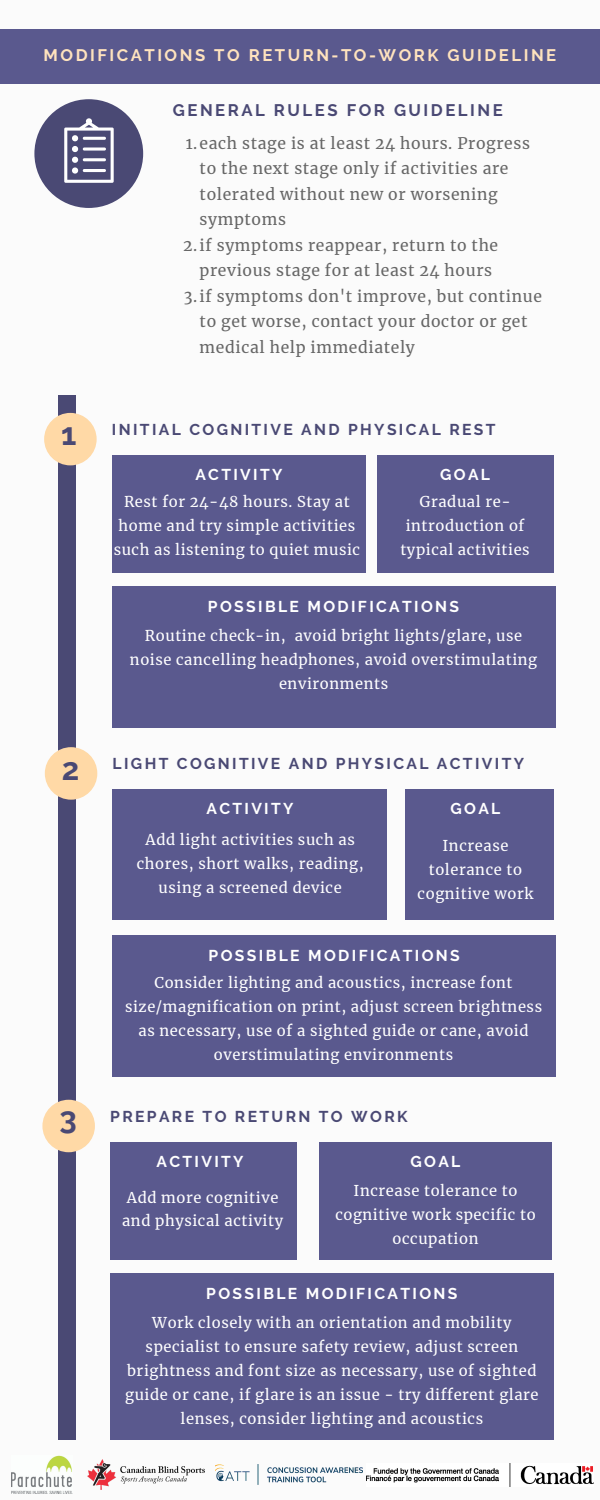
<style>
.page{position:relative;width:600px;height:1500px;background:#fbfbfb}
.page>*{position:absolute;margin:0;border:0;box-sizing:border-box;transform-origin:0 0}
.t1{font:700 31.1px "Raleway";color:#4a4974}
.t2{font:700 16.7px "Raleway";letter-spacing:.15em;color:#ffe3be}
.t3{font:700 16.7px "Raleway";letter-spacing:.15em;color:#4a4974}
.t4{font:15.7px/25.5px "Merriweather";letter-spacing:.04em;color:#666}
.t5{font:700 15.7px "Raleway";letter-spacing:.15em;color:#fff}
.t6{font:700 15.7px "Raleway";letter-spacing:.15em;color:#4a4974}
.t7{font:14.8px/23.9px "Merriweather";letter-spacing:.04em;color:#fff;text-align:center}
</style>
<div class="page">
<div style="left:0;top:29px;width:600px;height:54px;background:#5a598e"></div>
<div style="left:113px;top:790px;width:274px;height:130px;background:#5a598e"></div>
<div style="left:110px;top:1273px;width:444px;height:167px;background:#5a598e"></div>
<div style="left:405px;top:790px;width:149px;height:130px;background:#5a598e"></div>
<div style="left:59px;top:395px;width:17px;height:1045px;background:#4a4974"></div>
<div style="left:44px;top:413px;width:53px;height:52px;background:#ffd9a6;border-radius:50%"></div>
<div style="left:112px;top:455px;width:253px;height:118px;background:#5a598e"></div>
<div style="left:377px;top:455px;width:177px;height:118px;background:#5a598e"></div>
<div style="left:112px;top:586px;width:443px;height:142px;background:#5a598e"></div>
<div style="left:45px;top:747px;width:52px;height:53px;background:#ffd9a6;border-radius:50%"></div>
<div style="left:113px;top:935px;width:443px;height:142px;background:#5a598e"></div>
<div style="left:42px;top:1100px;width:53px;height:52px;background:#ffd9a6;border-radius:50%"></div>
<div style="left:110px;top:1142px;width:187px;height:118px;background:#5a598e"></div>
<div style="left:319px;top:1142px;width:233px;height:118px;background:#5a598e"></div>
<div style="left:34px;top:99px;width:109px;height:109px;background:#4a4974;border-radius:50%"></div>
<svg style="left:64px;top:118px;width:50px;height:65px"></svg>
<img style="left:87px;top:1460px;width:117px;height:30px">
<img style="left:367px;top:1463px;width:227px;height:23px">
<img style="left:11px;top:1456px;width:62px;height:38px">
<img style="left:215px;top:1465px;width:147px;height:20px">
<p class="t2" style="left:44px;top:46px;width:514px">MODIFICATIONS TO RETURN-TO-WORK GUIDELINE</p>
<p class="t3" style="left:173px;top:101px;width:331px">GENERAL RULES FOR GUIDELINE</p>
<p class="t4" style="left:200px;top:130px;width:332px;text-indent:-14px">1.each stage is at least 24 hours. Progress to the next stage only if activities are tolerated without new or worsening symptoms</p>
<p class="t4" style="left:200px;top:232px;width:300px;text-indent:-16px">2.if symptoms reappear, return to the previous stage for at least 24 hours</p>
<p class="t4" style="left:200px;top:283px;width:344px;text-indent:-16px">3.if symptoms don't improve, but continue to get worse, contact your doctor or get medical help immediately</p>
<p class="t1" style="left:61px;top:416px;width:17px">1</p>
<p class="t6" style="left:112px;top:420px;width:385px">INITIAL COGNITIVE AND PHYSICAL REST</p>
<p class="t5" style="left:195px;top:465px;width:89px">ACTIVITY</p>
<p class="t5" style="left:440px;top:465px;width:51px">GOAL</p>
<p class="t7" style="left:114px;top:490px;width:248px">Rest for 24-48 hours. Stay at home and try simple activities such as listening to quiet music</p>
<p class="t7" style="left:400px;top:490px;width:131px">Gradual re&shy;introduction of typical activities</p>
<p class="t5" style="left:208px;top:597px;width:253px">POSSIBLE MODIFICATIONS</p>
<p class="t7" style="left:130px;top:624px;width:409px">Routine check-in, avoid bright lights/glare, use noise cancelling headphones, avoid overstimulating environments</p>
<p class="t1" style="left:62px;top:751px;width:19px">2</p>
<p class="t6" style="left:113px;top:755px;width:413px">LIGHT COGNITIVE AND PHYSICAL ACTIVITY</p>
<p class="t5" style="left:206px;top:799px;width:89px">ACTIVITY</p>
<p class="t5" style="left:450px;top:799px;width:51px">GOAL</p>
<p class="t7" style="left:137px;top:828px;width:229px">Add light activities such as chores, short walks, reading, using a screened device</p>
<p class="t7" style="left:418px;top:834px;width:117px">Increase tolerance to cognitive work</p>
<p class="t5" style="left:209px;top:946px;width:253px">POSSIBLE MODIFICATIONS</p>
<p class="t7" style="left:125px;top:971px;width:419px">Consider lighting and acoustics, increase font size/magnification on print, adjust screen brightness as necessary, use of a sighted guide or cane, avoid overstimulating environments</p>
<p class="t1" style="left:59px;top:1100px;width:19px">3</p>
<p class="t6" style="left:110px;top:1107px;width:299px">PREPARE TO RETURN TO WORK</p>
<p class="t5" style="left:157px;top:1152px;width:89px">ACTIVITY</p>
<p class="t5" style="left:411px;top:1152px;width:51px">GOAL</p>
<p class="t7" style="left:122px;top:1185px;width:163px">Add more cognitive and physical activity</p>
<p class="t7" style="left:335px;top:1179px;width:202px">Increase tolerance to cognitive work specific to occupation</p>
<p class="t5" style="left:206px;top:1284px;width:253px">POSSIBLE MODIFICATIONS</p>
<p class="t7" style="left:125px;top:1311px;width:415px">Work closely with an orientation and mobility specialist to ensure safety review, adjust screen brightness and font size as necessary, use of sighted guide or cane, if glare is an issue - try different glare lenses, consider lighting and acoustics</p>
</div>
